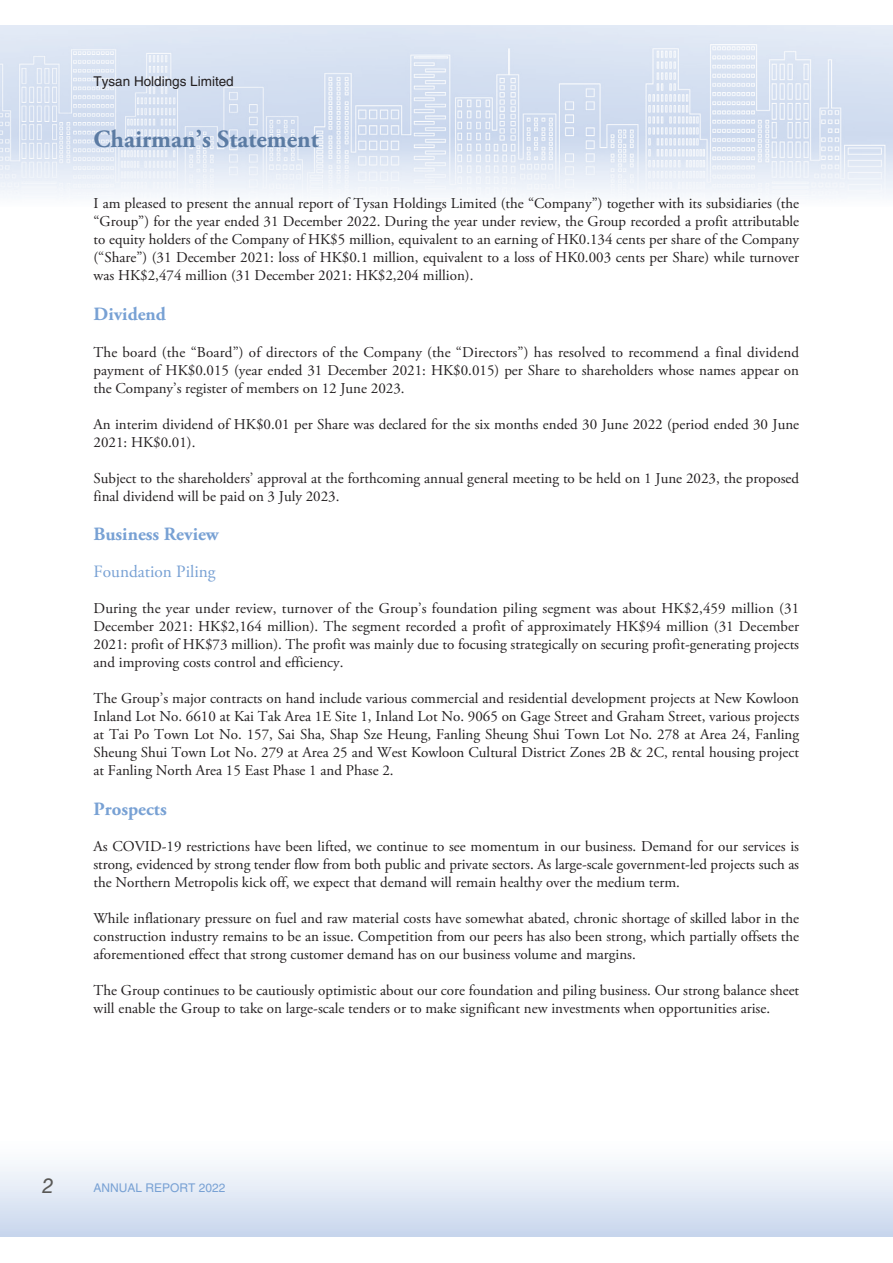
<style>
.page{position:relative;width:893px;height:1263px;background:#fff}
.page>*{position:absolute;margin:0;border:0;box-sizing:border-box;transform-origin:0 0}
.t1{font:700 24.75px "Adobe Garamond Pro";color:#5b7ba3}
.t2{font:italic 21px "Helvetica LT Std";color:#595856}
.t3{font:700 18.75px "Adobe Garamond Pro";color:#78a1d4}
.t4{font:17.25px "Adobe Garamond Pro";color:#78a1d4}
.t5{font:15px/18px "Adobe Garamond Pro";color:#231f20;text-align:justify}
.t6{font:13.5px "Helvetica LT Std";color:#231f20}
.t7{font:12px "Helvetica LT Std";color:#78a1d4}
</style>
<div class="page">
<img style="left:0;top:26px;width:893px;height:171px">
<div style="left:0;top:1140px;width:893px;height:97px;background:linear-gradient(to bottom,#fff,#c8d6ed)"></div>
<p class="t6" style="left:94px;top:76px;width:142px">Tysan Holdings Limited</p>
<h1 class="t1" style="left:94px;top:124px;width:227px">Chairman’s Statement</h1>
<p class="t5" style="left:94px;top:196px;width:707px">I am pleased to present the annual report of Tysan Holdings Limited (the “Company”) together with its subsidiaries (the “Group”) for the year ended 31 December 2022. During the year under review, the Group recorded a profit attributable to equity holders of the Company of HK$5 million, equivalent to an earning of HK0.134 cents per share of the Company (“Share”) (31 December 2021: loss of HK$0.1 million, equivalent to a loss of HK0.003 cents per Share) while turnover was HK$2,474 million (31 December 2021: HK$2,204 million).</p>
<p class="t3" style="left:94px;top:303px;width:74px">Dividend</p>
<p class="t5" style="left:94px;top:344px;width:707px">The board (the “Board”) of directors of the Company (the “Directors”) has resolved to recommend a final dividend payment of HK$0.015 (year ended 31 December 2021: HK$0.015) per Share to shareholders whose names appear on the Company’s register of members on 12 June 2023.</p>
<p class="t5" style="left:94px;top:416px;width:707px">An interim dividend of HK$0.01 per Share was declared for the six months ended 30 June 2022 (period ended 30 June<br>2021: HK$0.01).</p>
<p class="t5" style="left:94px;top:470px;width:707px">Subject to the shareholders’ approval at the forthcoming annual general meeting to be held on 1 June 2023, the proposed final dividend will be paid on 3 July 2023.</p>
<p class="t3" style="left:94px;top:523px;width:127px">Business Review</p>
<p class="t4" style="left:94px;top:564px;width:124px">Foundation Piling</p>
<p class="t5" style="left:94px;top:600px;width:707px">During the year under review, turnover of the Group’s foundation piling segment was about HK$2,459 million (31<br>December 2021: HK$2,164 million). The segment recorded a profit of approximately HK$94 million (31 December 2021: profit of HK$73 million). The profit was mainly due to focusing strategically on securing profit-generating projects and improving costs control and efficiency.</p>
<p class="t5" style="left:94px;top:690px;width:707px">The Group’s major contracts on hand include various commercial and residential development projects at New Kowloon Inland Lot No. 6610 at Kai Tak Area 1E Site 1, Inland Lot No. 9065 on Gage Street and Graham Street, various projects at Tai Po Town Lot No. 157, Sai Sha, Shap Sze Heung, Fanling Sheung Shui Town Lot No. 278 at Area 24, Fanling Sheung Shui Town Lot No. 279 at Area 25 and West Kowloon Cultural District Zones 2B &amp; 2C, rental housing project at Fanling North Area 15 East Phase 1 and Phase 2.</p>
<p class="t3" style="left:94px;top:797px;width:75px">Prospects</p>
<p class="t5" style="left:94px;top:839px;width:707px">As COVID-19 restrictions have been lifted, we continue to see momentum in our business. Demand for our services is strong, evidenced by strong tender flow from both public and private sectors. As large-scale government-led projects such as the Northern Metropolis kick off, we expect that demand will remain healthy over the medium term.</p>
<p class="t5" style="left:94px;top:911px;width:707px">While inflationary pressure on fuel and raw material costs have somewhat abated, chronic shortage of skilled labor in the construction industry remains to be an issue. Competition from our peers has also been strong, which partially offsets the aforementioned effect that strong customer demand has on our business volume and margins.</p>
<p class="t5" style="left:94px;top:983px;width:707px">The Group continues to be cautiously optimistic about our core foundation and piling business. Our strong balance sheet will enable the Group to take on large-scale tenders or to make significant new investments when opportunities arise.</p>
<h2 class="t2" style="left:42px;top:1174px;width:13px">2</h2>
<p class="t7" style="left:94px;top:1183px;width:133px">ANNUAL REPORT 2022</p>
</div>
